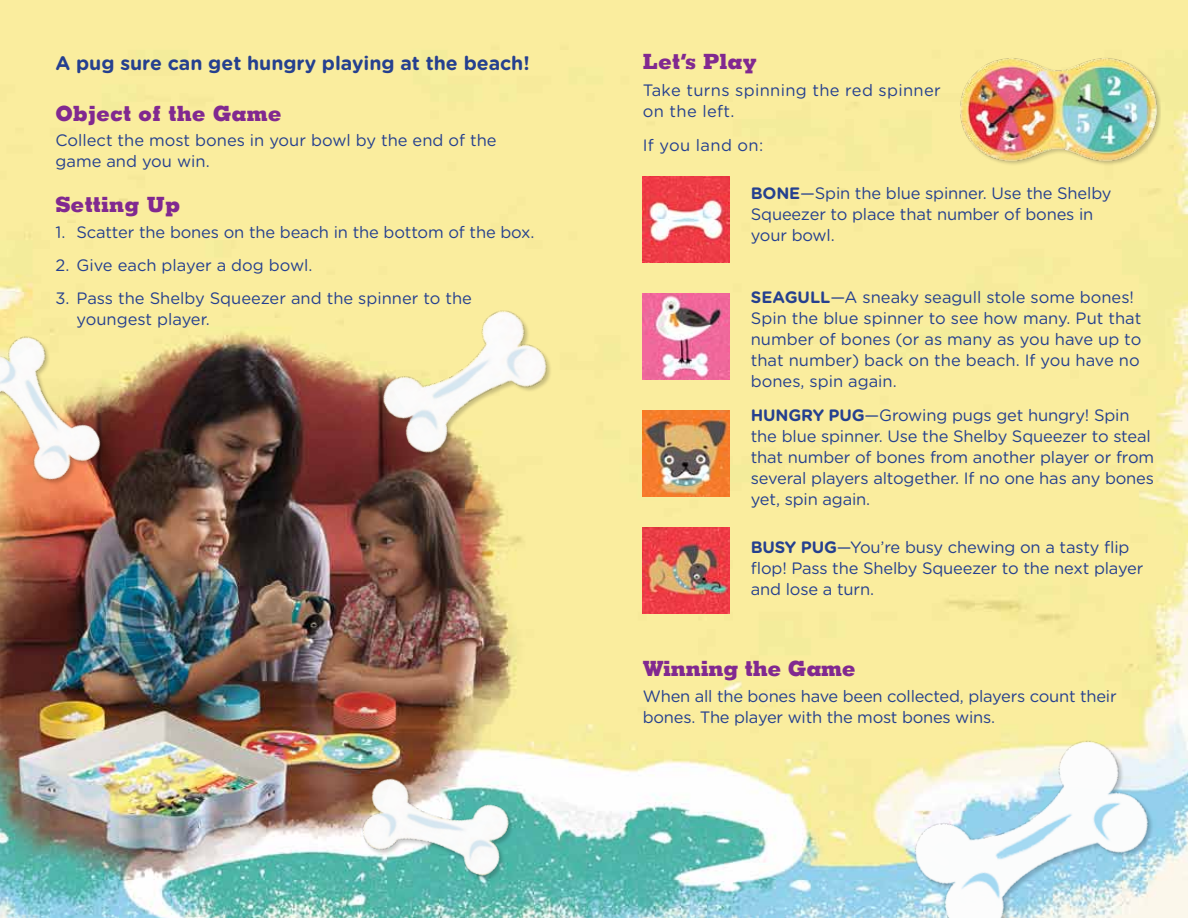
<style>
.page{position:relative;width:1188px;height:918px;background:#fff}
.page>*{position:absolute;margin:0;border:0;box-sizing:border-box;transform-origin:0 0}
.t1{font:800 21px "Memphis";color:#812990}
.t2{font:700 19.5px "Gotham Rounded";color:#25408f}
.t3{font:16.5px/21px "Gotham Rounded";letter-spacing:-.01em;color:#25408f}
.t4{font:16.5px/21px "Gotham Rounded";letter-spacing:.02em;color:#25408f}
.s1{font-weight:700}
</style>
<div class="page">
<img style="left:0;top:0;width:1188px;height:918px">
<img style="left:643px;top:293px;width:87px;height:87px">
<img style="left:643px;top:176px;width:87px;height:87px">
<img style="left:643px;top:410px;width:87px;height:87px">
<img style="left:643px;top:527px;width:87px;height:87px">
<img style="left:334px;top:726px;width:206px;height:192px">
<img style="left:0;top:301px;width:148px;height:219px">
<img style="left:341px;top:255px;width:253px;height:253px">
<img style="left:880px;top:696px;width:304px;height:222px">
<img style="left:957px;top:54px;width:204px;height:111px">
<p class="t2" style="left:56px;top:48px;width:476px">A pug sure can get hungry playing at the beach!</p>
<p class="t1" style="left:56px;top:100px;width:228px">Object of the Game</p>
<p class="t3" style="left:56px;top:129px;width:443px">Collect the most bones in your bowl by the end of the game and you win.</p>
<p class="t1" style="left:56px;top:191px;width:126px">Setting Up</p>
<p class="t3" style="left:56px;top:221px;width:481px">1. Scatter the bones on the beach in the bottom of the box.</p>
<p class="t3" style="left:56px;top:254px;width:259px">2. Give each player a dog bowl.</p>
<p class="t3" style="left:77px;top:287px;width:397px;text-indent:-21px">3. Pass the Shelby Squeezer and the spinner to the youngest player.</p>
<p class="t1" style="left:643px;top:48px;width:115px">Let’s Play</p>
<p class="t4" style="left:643px;top:78px;width:300px">Take turns spinning the red spinner on the left.</p>
<p class="t4" style="left:643px;top:134px;width:122px">If you land on:</p>
<p class="t3" style="left:751px;top:182px;width:362px"><span class="s1">BONE</span>—Spin the blue spinner. Use the Shelby<br>Squeezer to place that number of bones in your bowl.</p>
<p class="t3" style="left:751px;top:285px;width:392px"><span class="s1">SEAGULL</span>—A sneaky seagull stole some bones!<br>Spin the blue spinner to see how many. Put that number of bones (or as many as you have up to that number) back on the beach. If you have no bones, spin again.</p>
<p class="t3" style="left:751px;top:404px;width:405px"><span class="s1">HUNGRY PUG</span>—Growing pugs get hungry! Spin the blue spinner. Use the Shelby Squeezer to steal that number of bones from another player or from several players altogether. If no one has any bones yet, spin again.</p>
<p class="t3" style="left:751px;top:536px;width:394px"><span class="s1">BUSY PUG</span>—You’re busy chewing on a tasty flip flop! Pass the Shelby Squeezer to the next player and lose a turn.</p>
<p class="t1" style="left:643px;top:655px;width:215px">Winning the Game</p>
<p class="t3" style="left:643px;top:684px;width:475px">When all the bones have been collected, players count their bones. The player with the most bones wins.</p>
</div>
